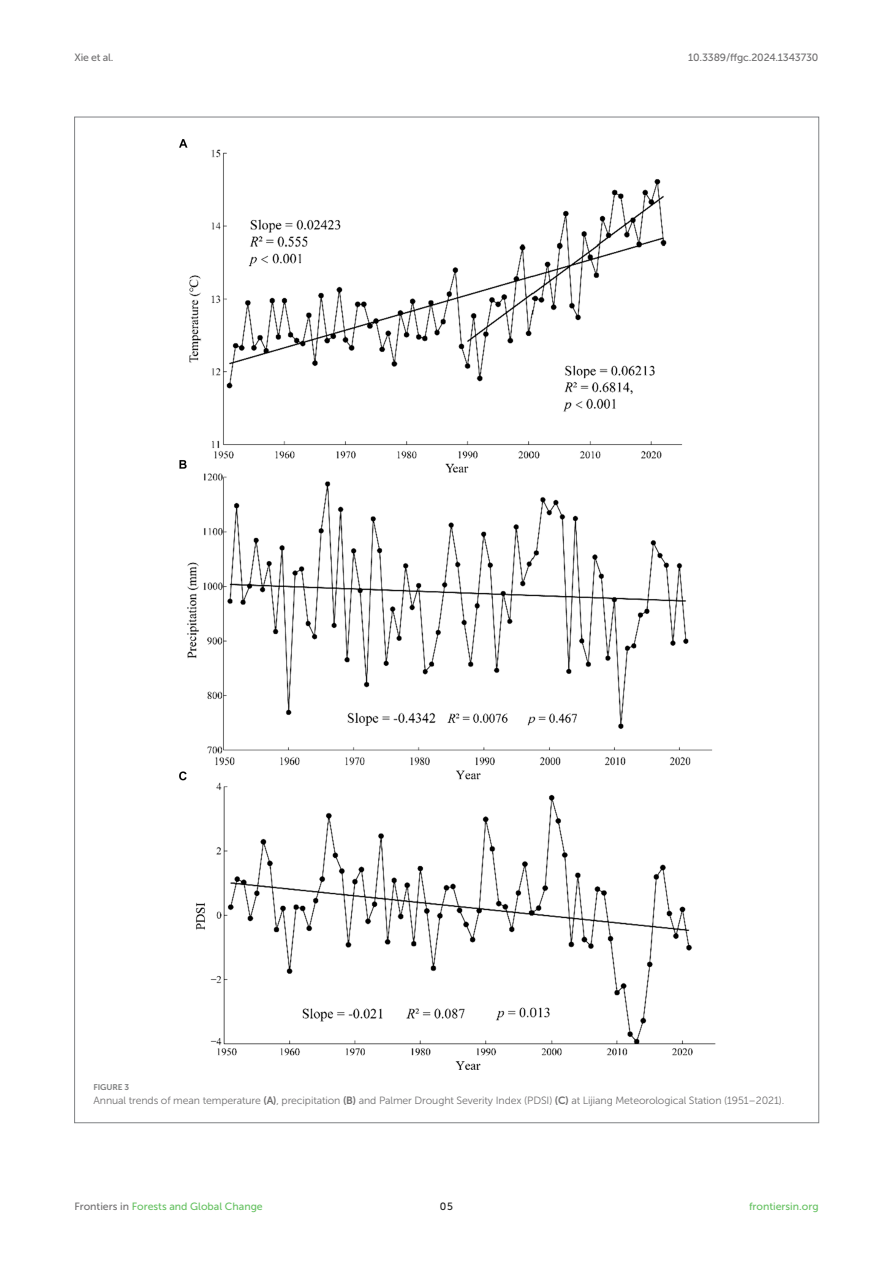
<style>
.page{position:relative;width:893px;height:1263px;background:#fff}
.page>*{position:absolute;margin:0;border:0;box-sizing:border-box;transform-origin:0 0}
.FIG_LEG{font:10.5px "Museo Sans 300";letter-spacing:-.01em;color:#706f70}
.t1{font:10.5px "Museo Sans 500";color:#65c161}
.t2{font:10.5px "Museo Sans 500";letter-spacing:-.015em;color:#706f70}
.t3{font:10.5px "Museo Sans 500";color:#1b1c1b}
.FIG_HD{font:8.25px "Museo Sans 700";letter-spacing:-.01em;color:#7e7f7f}
.s1{font-family:"Museo Sans 700"}
.s2{color:#706f70}
</style>
<div class="page">
<img style="left:179px;top:139px;width:537px;height:931px">
<p class="t2" style="left:74px;top:51px;width:41px">Xie et al.</p>
<p class="t2" style="left:688px;top:51px;width:132px">10.3389/ffgc.2024.1343730</p>
<p class="FIG_HD" style="left:94px;top:1083px;width:37px">FIGURE 3</p>
<p class="FIG_LEG" style="left:94px;top:1094px;width:692px">Annual trends of mean temperature <span class="s1">(A)</span>, precipitation <span class="s1">(B)</span> and Palmer Drought Severity Index (PDSI) <span class="s1">(C)</span> at Lijiang Meteorological Station (1951–2021).</p>
<p class="t1" style="left:74px;top:1200px;width:190px"><span class="s2">Frontiers in</span> Forests and Global Change</p>
<p class="t3" style="left:440px;top:1200px;width:14px">05</p>
<p class="t1" style="left:749px;top:1200px;width:71px">frontiersin.org</p>
</div>
